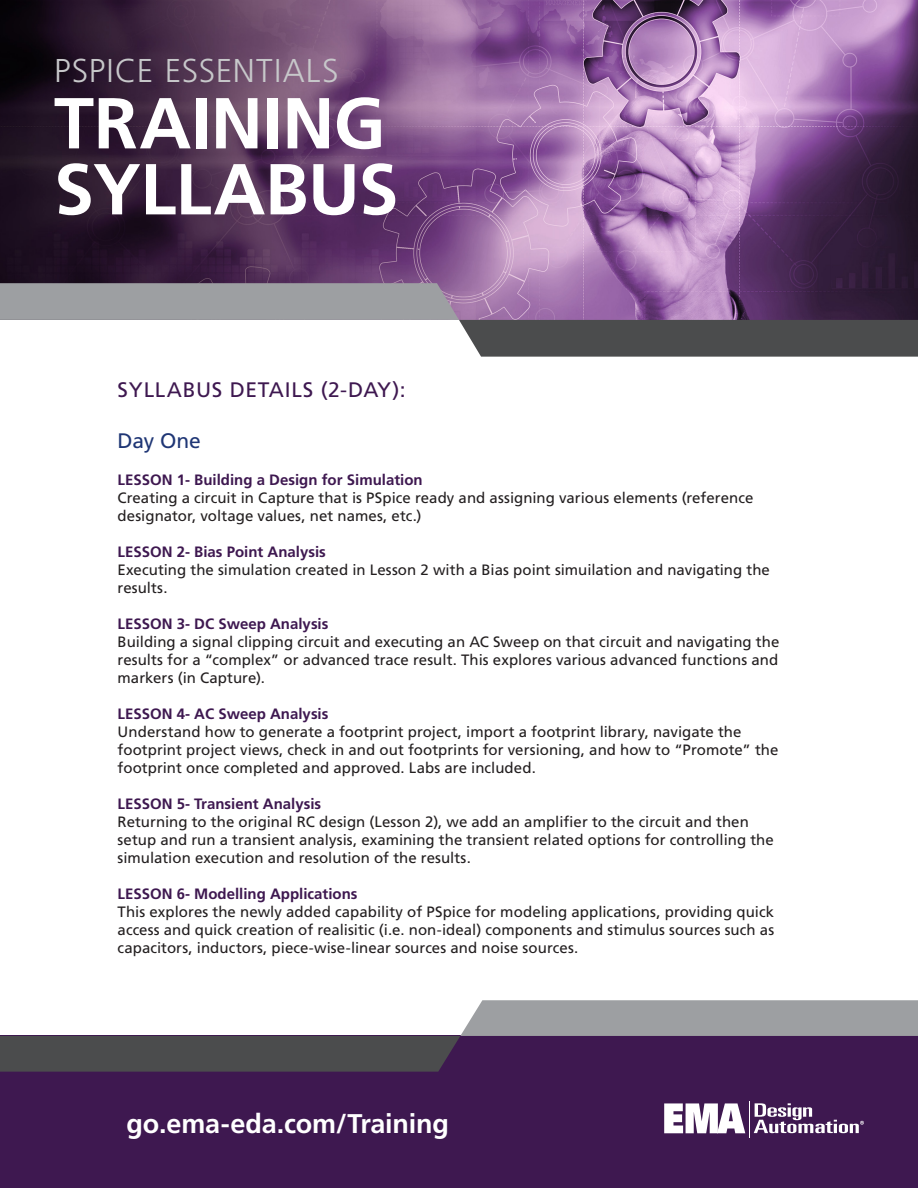
<style>
.page{position:relative;width:918px;height:1188px;background:#fff}
.page>*{position:absolute;margin:0;border:0;box-sizing:border-box;transform-origin:0 0}
.t1{font:700 72px/66px "Frutiger LT Std";letter-spacing:-.005em;color:#fff}
.t2{font:300 33px "Frutiger LT Std";letter-spacing:.035em;color:#c7c8ca}
.t3{font:700 27px "Frutiger LT Std";letter-spacing:-.005em;color:#fff}
.t4{font:21px "Frutiger LT Std";letter-spacing:.035em;color:#3e1850}
.t5{font:21px "Frutiger LT Std";letter-spacing:-.01em;color:#1f3675}
.t6{font:15px/18px "Frutiger LT Std";color:#231f20}
.t7{font:700 15px "Frutiger LT Std";color:#3e1850}
.s1{font-weight:700;color:#3e1850}
</style>
<div class="page">
<img style="left:0;top:0;width:918px;height:283px">
<div style="left:0;top:1036px;width:918px;height:152px;background:#3e1850"></div>
<svg style="left:0;top:1000px;width:918px;height:72px"></svg>
<svg style="left:0;top:283px;width:918px;height:74px"></svg>
<svg style="left:664px;top:1103px;width:81px;height:30px"></svg>
<hr style="left:750px;top:1101px;width:1px;height:36px;background:#fff">
<svg style="left:754px;top:1103px;width:110px;height:30px"></svg>
<p class="t2" style="left:54px;top:52px;width:286px">PSPICE ESSENTIALS</p>
<p class="t1" style="left:54px;top:91px;width:346px">TRAINING<br>SYLLABUS</p>
<p class="t4" style="left:118px;top:378px;width:290px">SYLLABUS DETAILS (2-DAY):</p>
<p class="t5" style="left:118px;top:428px;width:85px">Day One</p>
<p class="t6" style="left:118px;top:471px;width:637px"><span class="s1">LESSON 1- Building a Design for Simulation<br></span>Creating a circuit in Capture that is PSpice ready and assigning various elements (reference designator, voltage values, net names, etc.)</p>
<p class="t6" style="left:118px;top:543px;width:654px"><span class="s1">LESSON 2- Bias Point Analysis<br></span>Executing the simulation created in Lesson 2 with a Bias point simuilation and navigating the results.</p>
<p class="t6" style="left:118px;top:615px;width:663px"><span class="s1">LESSON 3- DC Sweep Analysis<br></span>Building a signal clipping circuit and executing an AC Sweep on that circuit and navigating the results for a “complex” or advanced trace result. This explores various advanced functions and markers (in Capture).</p>
<p class="t7" style="left:118px;top:705px;width:212px">LESSON 4- AC Sweep Analysis</p>
<p class="t6" style="left:118px;top:723px;width:662px">Understand how to generate a footprint project, import a footprint library, navigate the footprint project views, check in and out footprints for versioning, and how to “Promote” the footprint once completed and approved. Labs are included.</p>
<p class="t7" style="left:118px;top:795px;width:205px">LESSON 5- Transient Analysis</p>
<p class="t6" style="left:118px;top:813px;width:658px">Returning to the original RC design (Lesson 2), we add an amplifier to the circuit and then setup and run a transient analysis, examining the transient related options for controlling the simulation execution and resolution of the results.</p>
<p class="t7" style="left:118px;top:885px;width:242px">LESSON 6- Modelling Applications</p>
<p class="t6" style="left:118px;top:903px;width:658px;text-align:justify">This explores the newly added capability of PSpice for modeling applications, providing quick access and quick creation of realisitic (i.e. non-ideal) components and stimulus sources such as capacitors, inductors, piece-wise-linear sources and noise sources.</p>
<p class="t3" style="left:127px;top:1107px;width:324px">go.ema-eda.com/Training</p>
</div>
